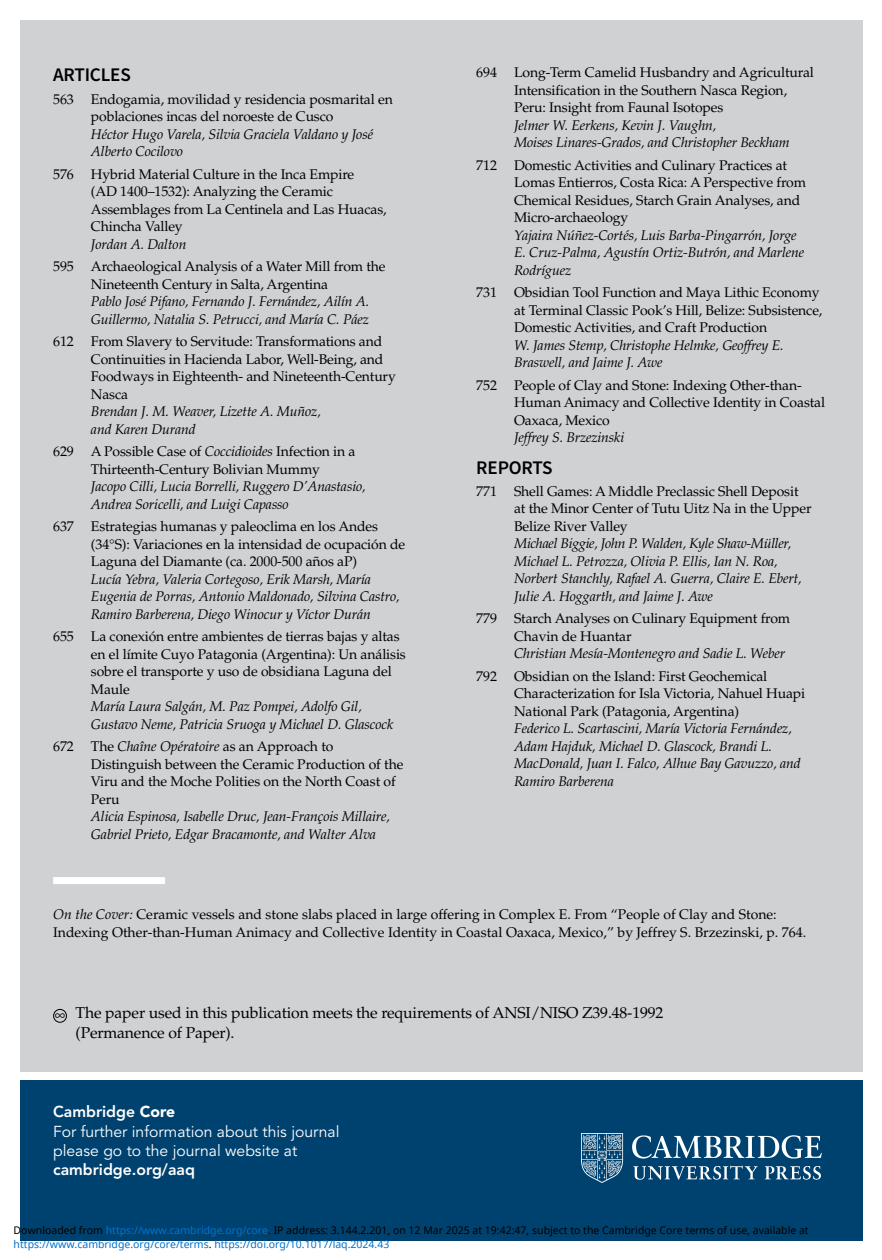
<style>
.page{position:relative;width:882px;height:1260px;background:#fff}
.page>*{position:absolute;margin:0;border:0;box-sizing:border-box;transform-origin:0 0}
.t1{font:600 19.25px "Source Sans Pro";letter-spacing:-.01em;color:#000}
.t2{font:15.75px/19.2px "Palatino LT Std";letter-spacing:-.01em;color:#000}
.t3{font:15.75px/19.2px "Avenir LT Std";color:#fff}
.t4{font:800 15.75px "Avenir LT Std";color:#fff}
.t5{font:14px/17.5px "Palatino LT Std";letter-spacing:-.01em;color:#000}
.t6{font:italic 14px/17.5px "Palatino LT Std";letter-spacing:-.01em;color:#000}
.t7{font:10.5px "Noto Sans";color:#000}
.t8{font:10.5px "Noto Sans";color:#0172cf}
.s1{font-style:italic}
.s2{font-weight:800}
.s3{font-weight:900}
.s4{color:#0172cf}
.s5{color:#000}
</style>
<div class="page">
<div style="left:20px;top:20px;width:842px;height:1051px;background:#d0d1d3"></div>
<div style="left:20px;top:1080px;width:842px;height:160px;background:#00426f"></div>
<div style="left:53px;top:877px;width:112px;height:7px;background:#fff"></div>
<div style="left:53px;top:1009px;width:14px;height:14px;border:1px solid #000;border-radius:50%"></div>
<img style="left:581px;top:1134px;width:241px;height:48px">
<h1 class="t1" style="left:53px;top:68px;width:79px">ARTICLES</h1>
<p class="t5" style="left:91px;top:92px;width:303px;text-indent:-38px">563 Endogamia, movilidad y residencia posmarital en poblaciones incas del noroeste de Cusco</p>
<p class="t6" style="left:91px;top:127px;width:284px">Héctor Hugo Varela, Silvia Graciela Valdano y José<br>Alberto Cocilovo</p>
<p class="t5" style="left:91px;top:167px;width:297px;text-indent:-38px">576 Hybrid Material Culture in the Inca Empire<br>(AD 1400–1532): Analyzing the Ceramic Assemblages from La Centinela and Las Huacas, Chincha Valley</p>
<p class="t6" style="left:91px;top:237px;width:97px">Jordan A. Dalton</p>
<p class="t5" style="left:91px;top:259px;width:296px;text-indent:-38px">595 Archaeological Analysis of a Water Mill from the<br>Nineteenth Century in Salta, Argentina</p>
<p class="t6" style="left:91px;top:294px;width:280px">Pablo José Pifano, Fernando J. Fernández, Ailín A.<br>Guillermo, Natalia S. Petrucci, and María C. Páez</p>
<p class="t5" style="left:91px;top:334px;width:306px;text-indent:-38px">612 From Slavery to Servitude: Transformations and Continuities in Hacienda Labor, Well-Being, and Foodways in Eighteenth- and Nineteenth-Century Nasca</p>
<p class="t6" style="left:91px;top:404px;width:231px">Brendan J. M. Weaver, Lizette A. Muñoz, and Karen Durand</p>
<p class="t5" style="left:53px;top:444px;width:304px;text-align:center">629 A Possible Case of <span class="s1">Coccidioides</span> Infection in a<br>Thirteenth-Century Bolivian Mummy</p>
<p class="t6" style="left:91px;top:479px;width:276px">Jacopo Cilli, Lucia Borrelli, Ruggero D’Anastasio,<br>Andrea Soricelli, and Luigi Capasso</p>
<p class="t5" style="left:91px;top:519px;width:316px;text-indent:-38px">637 Estrategias humanas y paleoclima en los Andes (34°S): Variaciones en la intensidad de ocupación de<br>Laguna del Diamante (ca. 2000-500 años aP)</p>
<p class="t6" style="left:91px;top:572px;width:310px">Lucía Yebra, Valeria Cortegoso, Erik Marsh, María<br>Eugenia de Porras, Antonio Maldonado, Silvina Castro,<br>Ramiro Barberena, Diego Winocur y Víctor Durán</p>
<p class="t5" style="left:91px;top:629px;width:316px;text-indent:-38px">655 La conexión entre ambientes de tierras bajas y altas en el límite Cuyo Patagonia (Argentina): Un análisis sobre el transporte y uso de obsidiana Laguna del Maule</p>
<p class="t6" style="left:91px;top:699px;width:304px">María Laura Salgán, M. Paz Pompei, Adolfo Gil,<br>Gustavo Neme, Patricia Sruoga y Michael D. Glascock</p>
<p class="t5" style="left:91px;top:739px;width:314px;text-indent:-38px">672 The <span class="s1">Chaîne Opératoire</span> as an Approach to Distinguish between the Ceramic Production of the Viru and the Moche Polities on the North Coast of Peru</p>
<p class="t6" style="left:91px;top:809px;width:300px">Alicia Espinosa, Isabelle Druc, Jean-François Millaire,<br>Gabriel Prieto, Edgar Bracamonte, and Walter Alva</p>
<p class="t5" style="left:514px;top:65px;width:301px;text-indent:-38px">694 Long-Term Camelid Husbandry and Agricultural<br>Intensification in the Southern Nasca Region,<br>Peru: Insight from Faunal Isotopes</p>
<p class="t6" style="left:514px;top:118px;width:277px">Jelmer W. Eerkens, Kevin J. Vaughn,<br>Moises Linares-Grados, and Christopher Beckham</p>
<p class="t5" style="left:514px;top:158px;width:293px;text-indent:-38px">712 Domestic Activities and Culinary Practices at Lomas Entierros, Costa Rica: A Perspective from Chemical Residues, Starch Grain Analyses, and Micro-archaeology</p>
<p class="t6" style="left:514px;top:228px;width:292px">Yajaira Núñez-Cortés, Luis Barba-Pingarrón, Jorge<br>E. Cruz-Palma, Agustín Ortiz-Butrón, and Marlene<br>Rodríguez</p>
<p class="t5" style="left:514px;top:285px;width:310px;text-indent:-38px">731 Obsidian Tool Function and Maya Lithic Economy at Terminal Classic Pook’s Hill, Belize: Subsistence,<br>Domestic Activities, and Craft Production</p>
<p class="t6" style="left:514px;top:338px;width:271px">W. James Stemp, Christophe Helmke, Geoffrey E.<br>Braswell, and Jaime J. Awe</p>
<p class="t5" style="left:514px;top:378px;width:313px;text-indent:-38px">752 People of Clay and Stone: Indexing Other-than-<br>Human Animacy and Collective Identity in Coastal<br>Oaxaca, Mexico</p>
<p class="t6" style="left:514px;top:430px;width:112px">Jeffrey S. Brzezinski</p>
<h1 class="t1" style="left:476px;top:460px;width:78px">REPORTS</h1>
<p class="t5" style="left:514px;top:484px;width:299px;text-indent:-38px">771 Shell Games: A Middle Preclassic Shell Deposit at the Minor Center of Tutu Uitz Na in the Upper<br>Belize River Valley</p>
<p class="t6" style="left:514px;top:537px;width:289px">Michael Biggie, John P. Walden, Kyle Shaw-Müller, Michael L. Petrozza, Olivia P. Ellis, Ian N. Roa, Norbert Stanchly, Rafael A. Guerra, Claire E. Ebert, Julie A. Hoggarth, and Jaime J. Awe</p>
<p class="t5" style="left:514px;top:612px;width:278px;text-indent:-38px">779 Starch Analyses on Culinary Equipment from<br>Chavin de Huantar</p>
<p class="t6" style="left:514px;top:647px;width:273px">Christian Mesía-Montenegro and Sadie L. Weber</p>
<p class="t5" style="left:514px;top:669px;width:293px;text-indent:-38px">792 Obsidian on the Island: First Geochemical<br>Characterization for Isla Victoria, Nahuel Huapi<br>National Park (Patagonia, Argentina)</p>
<p class="t6" style="left:514px;top:721px;width:288px">Federico L. Scartascini, María Victoria Fernández, Adam Hajduk, Michael D. Glascock, Brandi L.<br>MacDonald, Juan I. Falco, Alhue Bay Gavuzzo, and Ramiro Barberena</p>
<p class="t5" style="left:53px;top:907px;width:755px"><span class="s1">On the Cover:</span> Ceramic vessels and stone slabs placed in large offering in Complex E. From “People of Clay and Stone:<br>Indexing Other-than-Human Animacy and Collective Identity in Coastal Oaxaca, Mexico,” by Jeffrey S. Brzezinski, p. 764.</p>
<p class="t2" style="left:54px;top:1006px;width:13px">∞</p>
<p class="t2" style="left:76px;top:1005px;width:589px">The paper used in this publication meets the requirements of ANSI/NISO Z39.48-1992 (Permanence of Paper).</p>
<p class="t3" style="left:53px;top:1103px;width:288px"><span class="s2">Cambridge</span> <span class="s3">Core<br></span>For further information about this journal please go to the journal website at</p>
<p class="t4" style="left:53px;top:1163px;width:143px">cambridge.org/aaq</p>
<p class="t7" style="left:14px;top:1222px;width:797px">Downloaded from <span class="s4">https://www.cambridge.org/core</span>. IP address: 3.144.2.201, on 12 Mar 2025 at 19:42:47, subject to the Cambridge Core terms of use, available at</p>
<p class="t8" style="left:14px;top:1236px;width:377px">https://www.cambridge.org/core/terms<span class="s5">.</span> https://doi.org/10.1017/laq.2024.43</p>
</div>
